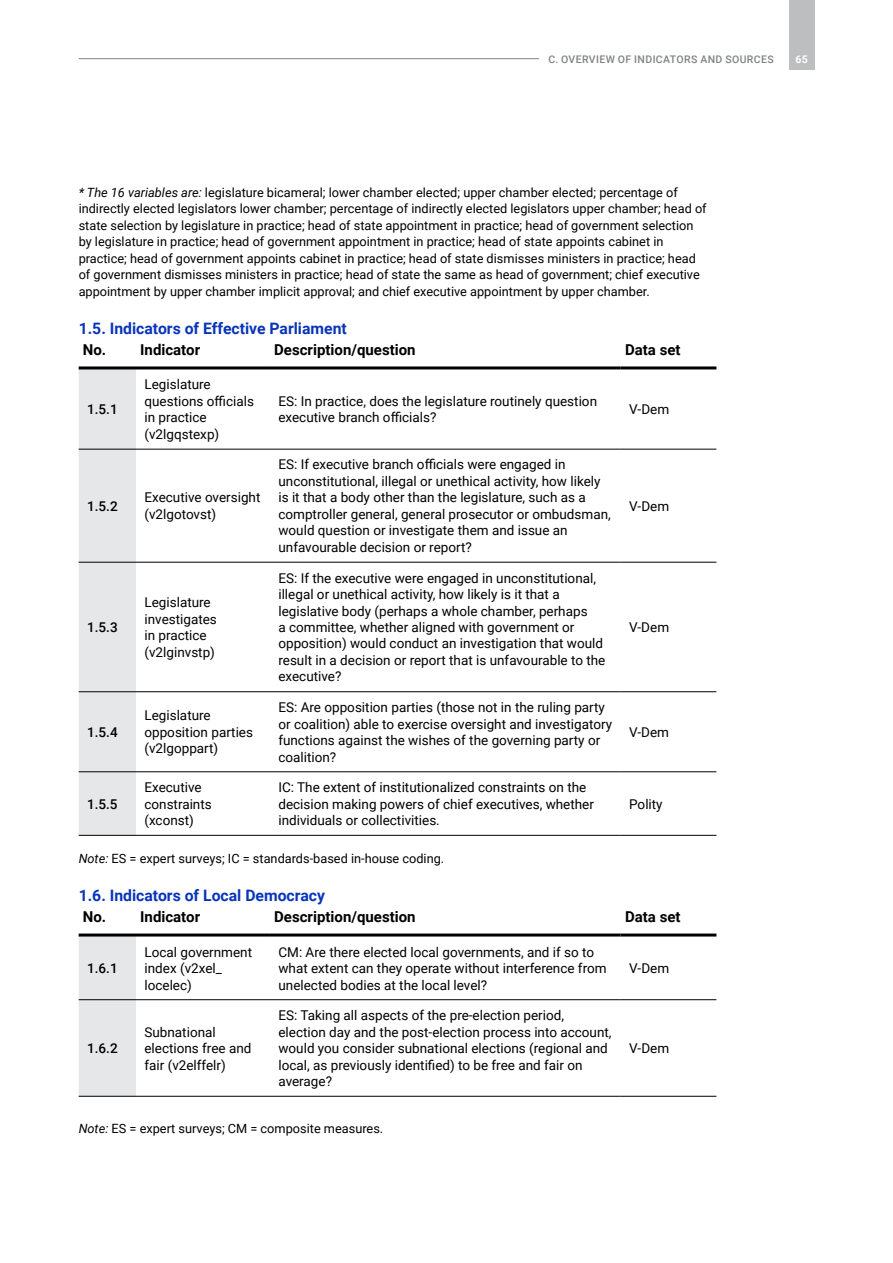
<style>
.page{position:relative;width:893px;height:1263px;background:#fff}
.page>*{position:absolute;margin:0;border:0;box-sizing:border-box;transform-origin:0 0}
.Heading_3{font:700 15.75px "Roboto";color:#0834ba}
.Table_heading{font:700 15px "Roboto";color:#000}
.Table_body{font:13.5px/16.5px "Roboto";color:#000}
.Table_left_heading{font:500 13.5px "Roboto";color:#000}
.Source{font:12.75px/16.5px "Roboto";color:#000}
.Page_header_right{font:500 10.5px "Roboto";letter-spacing:.035em;color:#808284}
.t1{font:700 10.5px "Roboto";color:#fff}
.s1{font-style:italic}
</style>
<div class="page">
<div style="left:79px;top:369px;width:57px;height:466px;background:#e6e7e8"></div>
<hr style="left:79px;top:366px;width:57px;height:3px;background:#000">
<hr style="left:136px;top:366px;width:134px;height:3px;background:#000">
<hr style="left:270px;top:366px;width:351px;height:3px;background:#000">
<hr style="left:621px;top:366px;width:95px;height:3px;background:#000">
<hr style="left:79px;top:449px;width:57px;height:1px;background:#000">
<hr style="left:136px;top:449px;width:134px;height:1px;background:#000">
<hr style="left:270px;top:449px;width:351px;height:1px;background:#000">
<hr style="left:621px;top:449px;width:95px;height:1px;background:#000">
<hr style="left:79px;top:562px;width:57px;height:1px;background:#000">
<hr style="left:136px;top:562px;width:134px;height:1px;background:#000">
<hr style="left:270px;top:562px;width:351px;height:1px;background:#000">
<hr style="left:621px;top:562px;width:95px;height:1px;background:#000">
<hr style="left:79px;top:691px;width:57px;height:1px;background:#000">
<hr style="left:136px;top:691px;width:134px;height:1px;background:#000">
<hr style="left:270px;top:691px;width:351px;height:1px;background:#000">
<hr style="left:621px;top:691px;width:95px;height:1px;background:#000">
<hr style="left:79px;top:771px;width:57px;height:1px;background:#000">
<hr style="left:136px;top:771px;width:134px;height:1px;background:#000">
<hr style="left:270px;top:771px;width:351px;height:1px;background:#000">
<hr style="left:621px;top:771px;width:95px;height:1px;background:#000">
<hr style="left:79px;top:835px;width:57px;height:1px;background:#000">
<hr style="left:136px;top:835px;width:134px;height:1px;background:#000">
<hr style="left:270px;top:835px;width:351px;height:1px;background:#000">
<hr style="left:621px;top:835px;width:95px;height:1px;background:#000">
<div style="left:79px;top:936px;width:57px;height:160px;background:#e6e7e8"></div>
<hr style="left:79px;top:933px;width:57px;height:3px;background:#000">
<hr style="left:136px;top:933px;width:134px;height:3px;background:#000">
<hr style="left:270px;top:933px;width:351px;height:3px;background:#000">
<hr style="left:621px;top:933px;width:95px;height:3px;background:#000">
<hr style="left:79px;top:999px;width:57px;height:1px;background:#000">
<hr style="left:136px;top:999px;width:134px;height:1px;background:#000">
<hr style="left:270px;top:999px;width:351px;height:1px;background:#000">
<hr style="left:621px;top:999px;width:95px;height:1px;background:#000">
<hr style="left:79px;top:1096px;width:57px;height:1px;background:#000">
<hr style="left:136px;top:1096px;width:134px;height:1px;background:#000">
<hr style="left:270px;top:1096px;width:351px;height:1px;background:#000">
<hr style="left:621px;top:1096px;width:95px;height:1px;background:#000">
<hr style="left:79px;top:58px;width:695px;height:1px;background:#808284">
<div style="left:789px;top:0;width:25px;height:70px;background:#bcbec0"></div>
<div style="left:540px;top:55px;width:234px;height:8px;background:#fff"></div>
<p class="Page_header_right" style="left:548px;top:52px;width:227px">C. OVERVIEW OF INDICATORS AND SOURCES</p>
<p class="t1" style="left:795px;top:52px;width:14px">65</p>
<p class="Source" style="left:79px;top:183px;width:630px"><span class="s1">* The 16 variables are:</span> legislature bicameral; lower chamber elected; upper chamber elected; percentage of indirectly elected legislators lower chamber; percentage of indirectly elected legislators upper chamber; head of state selection by legislature in practice; head of state appointment in practice; head of government selection by legislature in practice; head of government appointment in practice; head of state appoints cabinet in practice; head of government appoints cabinet in practice; head of state dismisses ministers in practice; head of government dismisses ministers in practice; head of state the same as head of government; chief executive appointment by upper chamber implicit approval; and chief executive appointment by upper chamber.</p>
<p class="Heading_3" style="left:79px;top:317px;width:270px">1.5. Indicators of Effective Parliament</p>
<p class="Table_heading" style="left:83px;top:339px;width:25px">No.</p>
<p class="Table_heading" style="left:140px;top:339px;width:61px">Indicator</p>
<p class="Table_heading" style="left:274px;top:339px;width:143px">Description/question</p>
<p class="Table_heading" style="left:625px;top:339px;width:57px">Data set</p>
<p class="Table_left_heading" style="left:87px;top:400px;width:32px">1.5.1</p>
<p class="Table_body" style="left:144px;top:376px;width:111px">Legislature questions officials in practice (v2lgqstexp)</p>
<p class="Table_left_heading" style="left:87px;top:496px;width:32px">1.5.2</p>
<p class="Table_body" style="left:144px;top:489px;width:117px">Executive oversight (v2lgotovst)</p>
<p class="Table_left_heading" style="left:87px;top:618px;width:32px">1.5.3</p>
<p class="Table_body" style="left:144px;top:594px;width:74px">Legislature investigates in practice (v2lginvstp)</p>
<p class="Table_body" style="left:278px;top:392px;width:320px">ES: In practice, does the legislature routinely question executive branch officials?</p>
<p class="Table_body" style="left:629px;top:401px;width:41px">V-Dem</p>
<p class="Table_body" style="left:278px;top:456px;width:334px">ES: If executive branch officials were engaged in unconstitutional, illegal or unethical activity, how likely is it that a body other than the legislature, such as a comptroller general, general prosecutor or ombudsman, would question or investigate them and issue an unfavourable decision or report?</p>
<p class="Table_body" style="left:278px;top:569px;width:328px">ES: If the executive were engaged in unconstitutional, illegal or unethical activity, how likely is it that a legislative body (perhaps a whole chamber, perhaps<br>a committee, whether aligned with government or opposition) would conduct an investigation that would result in a decision or report that is unfavourable to the executive?</p>
<p class="Table_body" style="left:629px;top:497px;width:41px">V-Dem</p>
<p class="Table_body" style="left:629px;top:618px;width:41px">V-Dem</p>
<p class="Table_left_heading" style="left:87px;top:722px;width:32px">1.5.4</p>
<p class="Table_left_heading" style="left:87px;top:794px;width:32px">1.5.5</p>
<p class="Table_body" style="left:144px;top:707px;width:110px">Legislature opposition parties (v2lgoppart)</p>
<p class="Table_body" style="left:278px;top:698px;width:335px">ES: Are opposition parties (those not in the ruling party or coalition) able to exercise oversight and investigatory functions against the wishes of the governing party or coalition?</p>
<p class="Table_body" style="left:144px;top:778px;width:69px">Executive constraints (xconst)</p>
<p class="Table_body" style="left:278px;top:778px;width:317px">IC: The extent of institutionalized constraints on the decision making powers of chief executives, whether individuals or collectivities.</p>
<p class="Table_body" style="left:629px;top:723px;width:41px">V-Dem</p>
<p class="Table_body" style="left:629px;top:795px;width:35px">Polity</p>
<p class="Source" style="left:79px;top:850px;width:367px"><span class="s1">Note:</span> ES = expert surveys; IC = standards-based in-house coding.</p>
<p class="Heading_3" style="left:79px;top:884px;width:248px">1.6. Indicators of Local Democracy</p>
<p class="Table_heading" style="left:83px;top:906px;width:25px">No.</p>
<p class="Table_heading" style="left:140px;top:906px;width:61px">Indicator</p>
<p class="Table_heading" style="left:274px;top:906px;width:143px">Description/question</p>
<p class="Table_heading" style="left:625px;top:906px;width:57px">Data set</p>
<p class="Table_left_heading" style="left:87px;top:959px;width:32px">1.6.1</p>
<p class="Table_body" style="left:144px;top:943px;width:109px">Local government index (v2xel_ locelec)</p>
<p class="Table_body" style="left:278px;top:943px;width:330px">CM: Are there elected local governments, and if so to what extent can they operate without interference from unelected bodies at the local level?</p>
<p class="Table_body" style="left:629px;top:959px;width:41px">V-Dem</p>
<p class="Table_left_heading" style="left:87px;top:1039px;width:32px">1.6.2</p>
<p class="Table_body" style="left:144px;top:1023px;width:108px">Subnational elections free and fair (v2elffelr)</p>
<p class="Table_body" style="left:278px;top:1006px;width:335px">ES: Taking all aspects of the pre-election period, election day and the post-election process into account, would you consider subnational elections (regional and local, as previously identified) to be free and fair on average?</p>
<p class="Source" style="left:79px;top:1119px;width:306px"><span class="s1">Note:</span> ES = expert surveys; CM = composite measures.</p>
<p class="Table_body" style="left:629px;top:1039px;width:41px">V-Dem</p>
</div>
